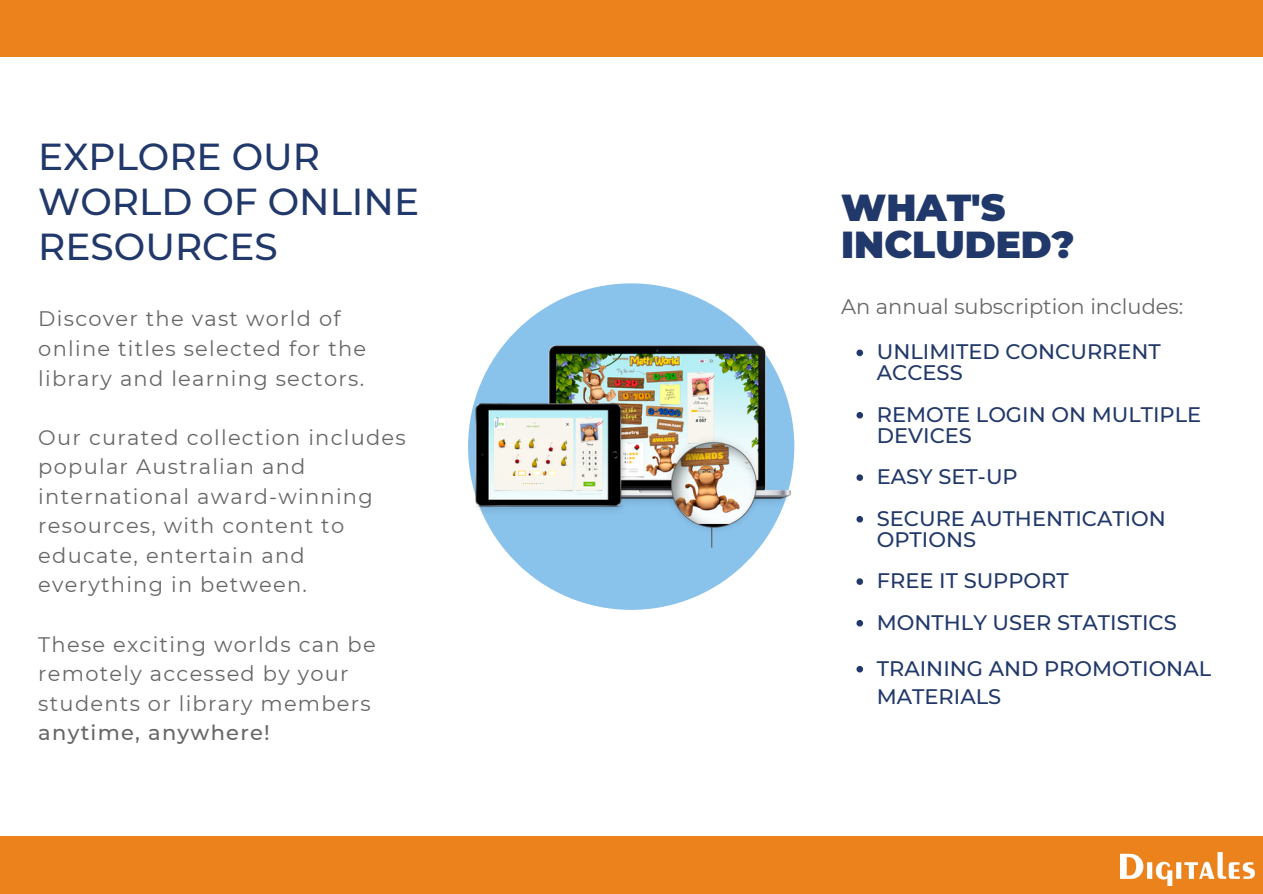
<style>
.page{position:relative;width:1263px;height:894px;background:#fff}
.page>*{position:absolute;margin:0;border:0;box-sizing:border-box;transform-origin:0 0}
.t1{font:500 37.5px/44.8px "Montserrat";color:#21386a}
.t2{font:900 37.5px/37.2px "Montserrat";color:#21386a}
.t3{font:21px/29.5px "Montserrat";letter-spacing:.06em;color:#676767}
.t4{font:500 21px/20.9px "Montserrat";color:#21386a}
.t5{font:21px "Montserrat";color:#676767}
.s1{font-weight:500}
</style>
<div class="page">
<div style="left:0;top:0;width:1263px;height:57px;background:#eb821b"></div>
<div style="left:0;top:835px;width:1263px;height:58px;background:#eb821b"></div>
<div style="left:468px;top:283px;width:326px;height:326px;background:#89c2eb;border-radius:50%"></div>
<img style="left:471px;top:345px;width:320px;height:203px">
<img style="left:1120px;top:852px;width:134px;height:32px">
<svg style="left:856px;top:349px;width:7px;height:7px"></svg>
<svg style="left:856px;top:412px;width:7px;height:6px"></svg>
<svg style="left:856px;top:474px;width:7px;height:7px"></svg>
<svg style="left:856px;top:516px;width:7px;height:6px"></svg>
<svg style="left:856px;top:578px;width:7px;height:6px"></svg>
<svg style="left:856px;top:620px;width:7px;height:6px"></svg>
<svg style="left:856px;top:665px;width:7px;height:7px"></svg>
<p class="t1" style="left:38px;top:134px;width:382px">EXPLORE OUR<br>WORLD OF ONLINE<br>RESOURCES</p>
<p class="t3" style="left:38px;top:304px;width:329px">Discover the vast world of online titles selected for the library and learning sectors.</p>
<p class="t3" style="left:38px;top:422px;width:369px">Our curated collection includes popular Australian and international award-winning resources, with content to educate, entertain and everything in between.</p>
<p class="t3" style="left:38px;top:629px;width:339px">These exciting worlds can be remotely accessed by your students or library members <span class="s1">anytime, anywhere!</span></p>
<p class="t2" style="left:841px;top:188px;width:235px">WHAT'S<br>INCLUDED?</p>
<p class="t5" style="left:841px;top:294px;width:344px">An annual subscription includes:</p>
<p class="t4" style="left:877px;top:341px;width:286px">UNLIMITED CONCURRENT<br>ACCESS</p>
<p class="t4" style="left:877px;top:404px;width:326px">REMOTE LOGIN ON MULTIPLE<br>DEVICES</p>
<p class="t4" style="left:877px;top:466px;width:142px">EASY SET-UP</p>
<p class="t4" style="left:877px;top:507px;width:291px">SECURE AUTHENTICATION<br>OPTIONS</p>
<p class="t4" style="left:877px;top:570px;width:193px">FREE IT SUPPORT</p>
<p class="t4" style="left:877px;top:611px;width:301px">MONTHLY USER STATISTICS</p>
<p class="t4" style="left:877px;top:653px;width:336px;line-height:28.5px">TRAINING AND PROMOTIONAL<br>MATERIALS</p>
</div>
